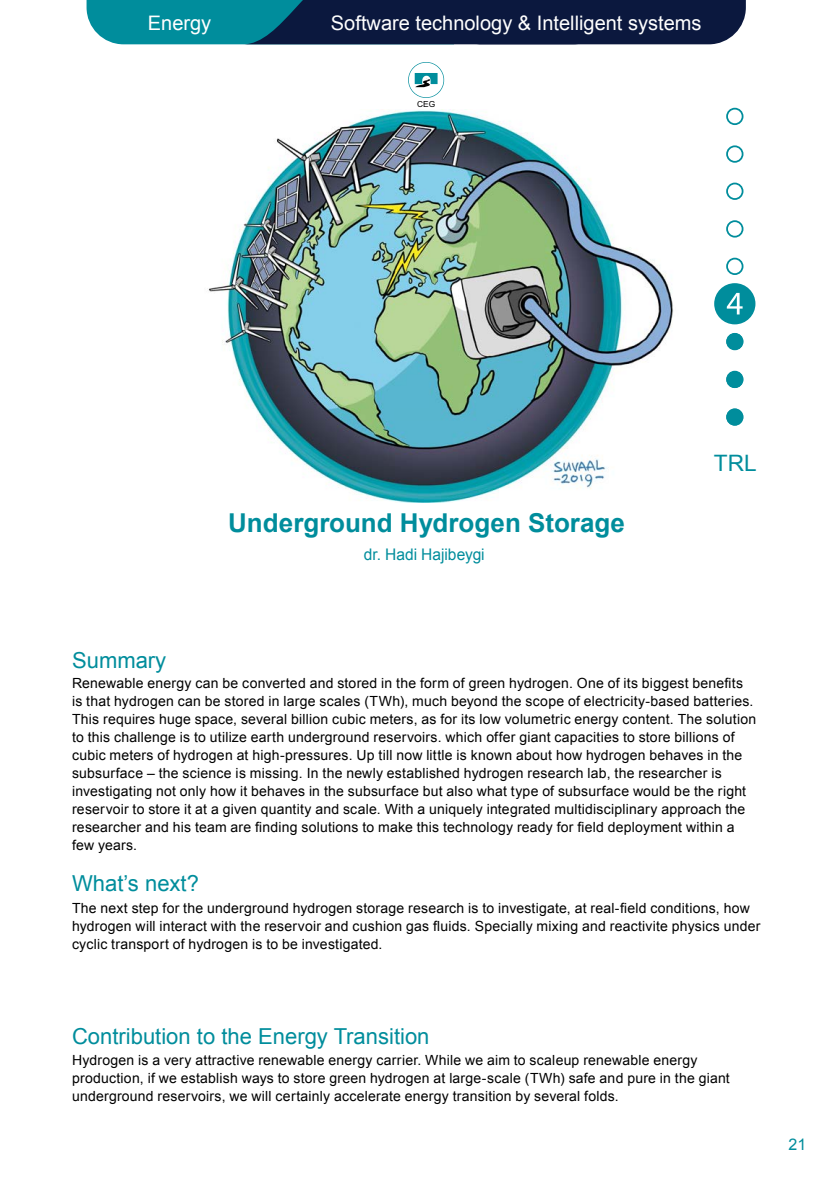
<style>
.page{position:relative;width:840px;height:1191px;background:#fff}
.page>*{position:absolute;margin:0;border:0;box-sizing:border-box;transform-origin:0 0}
.t1{font:700 26px "Arial";color:#008d9c}
.t2{font:22.6px "Arial";color:#008d9c}
.t3{font:22px "Arial";color:#008d9c}
.t4{font:20px "Arial";color:#fff}
.t5{font:16px "Arial";color:#008d9c}
.t6{font:14px/18px "Arial";letter-spacing:.015em;color:#000}
.t7{font:8.4px "Arial";color:#000}
</style>
<div class="page">
<svg style="left:408px;top:62px;width:36px;height:36px"></svg>
<div style="left:408px;top:63px;width:35px;height:34px;background:#fff;border-radius:50%"></div>
<svg style="left:414px;top:73px;width:23px;height:14px"></svg>
<svg style="left:726px;top:408px;width:17px;height:18px"></svg>
<div style="left:726px;top:409px;width:16px;height:16px;background:#008d9c;border-radius:50%"></div>
<svg style="left:726px;top:145px;width:17px;height:18px"></svg>
<svg style="left:726px;top:183px;width:17px;height:17px"></svg>
<svg style="left:726px;top:220px;width:17px;height:17px"></svg>
<svg style="left:726px;top:108px;width:17px;height:17px"></svg>
<div style="left:713px;top:283px;width:42px;height:41px;background:#008d9c;border-radius:50%"></div>
<svg style="left:726px;top:293px;width:16px;height:21px"></svg>
<svg style="left:726px;top:258px;width:17px;height:17px"></svg>
<svg style="left:726px;top:333px;width:17px;height:17px"></svg>
<svg style="left:726px;top:371px;width:17px;height:17px"></svg>
<div style="left:726px;top:333px;width:16px;height:17px;background:#008d9c;border-radius:50%"></div>
<div style="left:726px;top:371px;width:16px;height:17px;background:#008d9c;border-radius:50%"></div>
<img style="left:208px;top:109px;width:465px;height:394px">
<svg style="left:86px;top:0;width:659px;height:44px;background:#0c3d5c"></svg>
<h3 class="t4" style="left:148px;top:10px;width:65px">Energy</h3>
<h3 class="t4" style="left:331px;top:10px;width:372px">Software technology &amp; Intelligent systems</h3>
<p class="t7" style="left:417px;top:99px;width:20px">CEG</p>
<h1 class="t1" style="left:228px;top:506px;width:398px">Underground Hydrogen Storage</h1>
<p class="t5" style="left:364px;top:543px;width:122px">dr. Hadi Hajibeygi</p>
<h2 class="t2" style="left:713px;top:448px;width:44px">TRL</h2>
<h3 class="t3" style="left:72px;top:646px;width:96px">Summary</h3>
<p class="t6" style="left:72px;top:674px;width:685px">Renewable energy can be converted and stored in the form of green hydrogen. One of its biggest benefits is that hydrogen can be stored in large scales (TWh), much beyond the scope of electricity-based batteries.<br>This requires huge space, several billion cubic meters, as for its low volumetric energy content. The solution to this challenge is to utilize earth underground reservoirs. which offer giant capacities to store billions of cubic meters of hydrogen at high-pressures. Up till now little is known about how hydrogen behaves in the subsurface – the science is missing. In the newly established hydrogen research lab, the researcher is investigating not only how it behaves in the subsurface but also what type of subsurface would be the right reservoir to store it at a given quantity and scale. With a uniquely integrated multidisciplinary approach the researcher and his team are finding solutions to make this technology ready for field deployment within a few years.</p>
<h3 class="t3" style="left:72px;top:868px;width:128px">What’s next?</h3>
<p class="t6" style="left:72px;top:899px;width:689px">The next step for the underground hydrogen storage research is to investigate, at real-field conditions, how hydrogen will interact with the reservoir and cushion gas fluids. Specially mixing and reactivite physics under cyclic transport of hydrogen is to be investigated.</p>
<h3 class="t3" style="left:72px;top:1021px;width:359px">Contribution to the Energy Transition</h3>
<p class="t6" style="left:72px;top:1050px;width:659px">Hydrogen is a very attractive renewable energy carrier. While we aim to scaleup renewable energy production, if we establish ways to store green hydrogen at large-scale (TWh) safe and pure in the giant underground reservoirs, we will certainly accelerate energy transition by several folds.</p>
<p class="t5" style="left:788px;top:1134px;width:19px">21</p>
</div>
